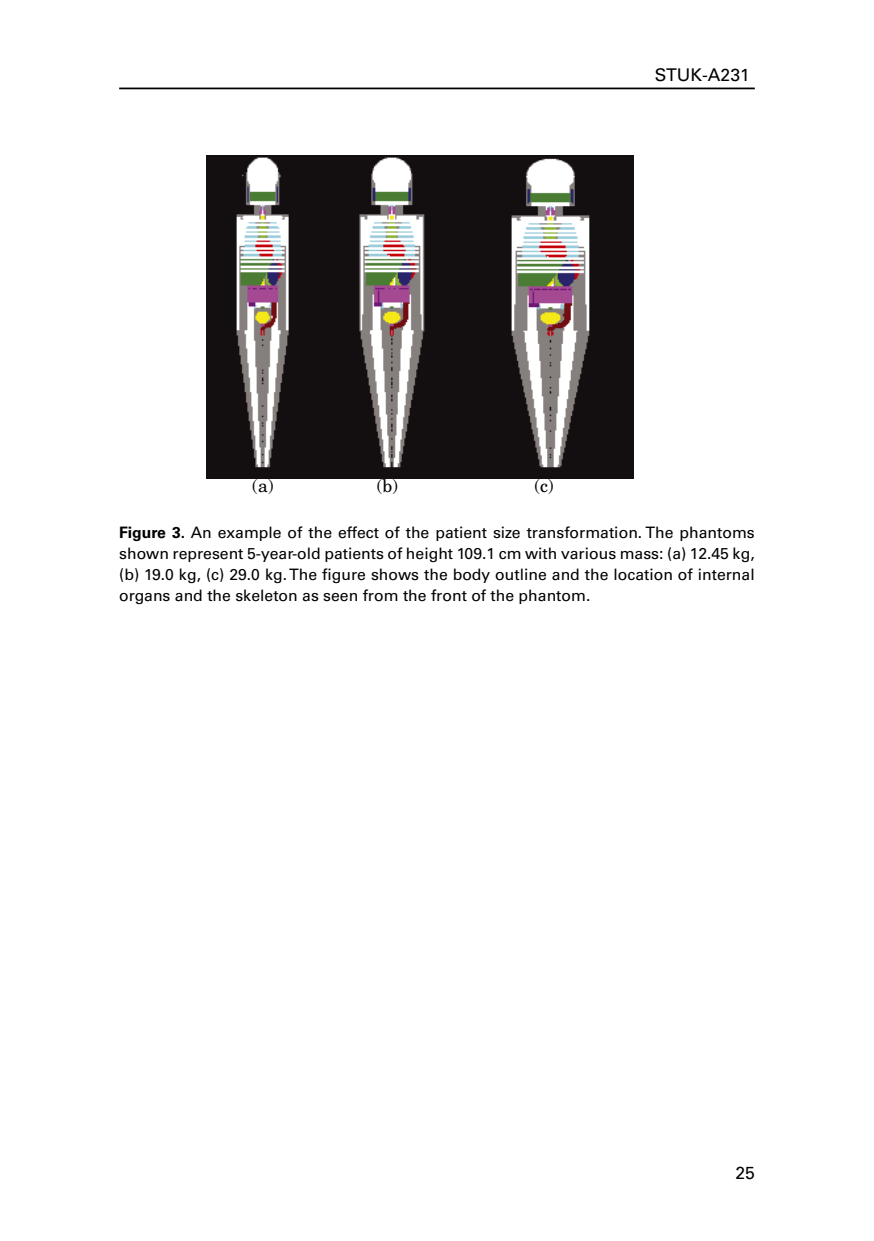
<style>
.page{position:relative;width:874px;height:1241px;background:#fff}
.page>*{position:absolute;margin:0;border:0;box-sizing:border-box;transform-origin:0 0}
.t1{font:17.5px "Univers LT Std";color:#000}
.Leipäteksti{font:17.5px "New Century Schlbk LT Std";color:#000}
.Kuvateksti_tai_taulu{font:15.75px/21px "Univers LT Std";color:#000;text-align:justify}
.s1{color:#fff}
.s2{font-weight:700}
</style>
<div class="page">
<hr style="left:119px;top:87px;width:635px;height:2px;background:#000">
<img style="left:207px;top:155px;width:426px;height:323px">
<p class="t1" style="left:654px;top:64px;width:96px">STUK-A231</p>
<p class="Leipäteksti" style="left:252px;top:475px;width:23px">(a)</p>
<p class="Leipäteksti" style="left:376px;top:475px;width:23px">(b)</p>
<p class="Leipäteksti" style="left:534px;top:475px;width:26px">(c)<span class="s1">.</span></p>
<p class="Kuvateksti_tai_taulu" style="left:119px;top:522px;width:636px"><span class="s2">Figure 3.</span> An example of the effect of the patient size transformation. The phantoms shown represent 5-year-old patients of height 109.1 cm with various mass: (a) 12.45 kg, (b) 19.0 kg, (c) 29.0 kg.The figure shows the body outline and the location of internal organs and the skeleton as seen from the front of the phantom.</p>
<p class="t1" style="left:735px;top:1162px;width:21px">25</p>
</div>
